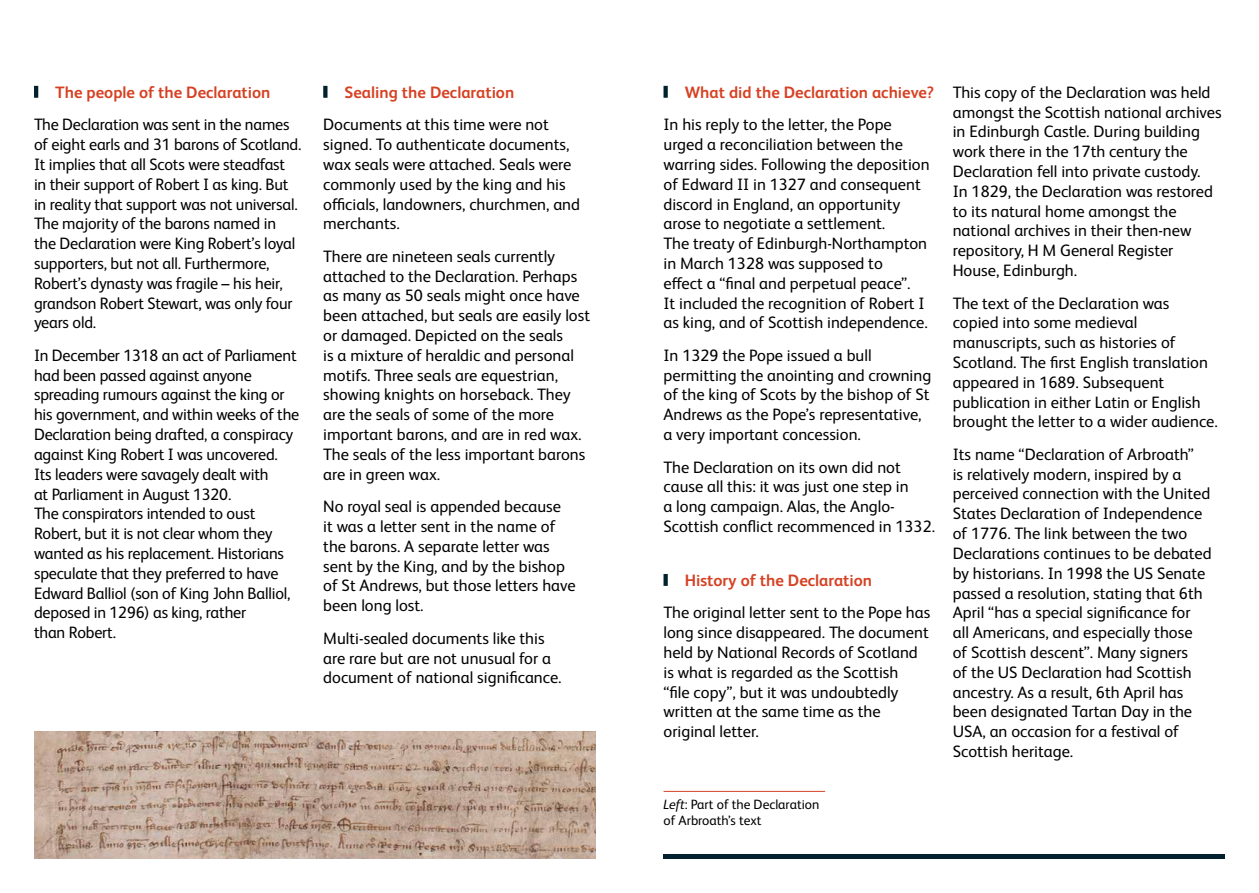
<style>
.page{position:relative;width:1259px;height:893px;background:#fff}
.page>*{position:absolute;margin:0;border:0;box-sizing:border-box;transform-origin:0 0}
.t1{font:16.5px/19.8px "FS Albert Pro";color:#000}
.t2{font:700 16.5px "FS Albert Pro";color:#d64123}
.t3{font:13.5px/16.2px "FS Albert Pro";color:#000}
.s1{font-style:italic}
</style>
<div class="page">
<hr style="left:34px;top:86px;width:4px;height:12px;background:#00212d">
<svg style="left:323px;top:86px;width:4px;height:12px"></svg>
<div style="left:663px;top:86px;width:5px;height:12px;background:#00212d"></div>
<div style="left:663px;top:574px;width:5px;height:12px;background:#00212d"></div>
<img style="left:34px;top:731px;width:561px;height:128px">
<hr style="left:663px;top:855px;width:562px;height:4px;background:#00212d">
<hr style="left:663px;top:791px;width:162px;height:1px;background:#d64123">
<p class="t2" style="left:55px;top:80px;width:217px">The people of the Declaration</p>
<p class="t1" style="left:34px;top:114px;width:269px">The Declaration was sent in the names of eight earls and 31 barons of Scotland.<br>It implies that all Scots were steadfast in their support of Robert I as king. But in reality that support was not universal.<br>The majority of the barons named in the Declaration were King Robert’s loyal supporters, but not all. Furthermore, Robert’s dynasty was fragile – his heir, grandson Robert Stewart, was only four years old.</p>
<p class="t1" style="left:34px;top:344px;width:267px">In December 1318 an act of Parliament had been passed against anyone spreading rumours against the king or his government, and within weeks of the Declaration being drafted, a conspiracy against King Robert I was uncovered.<br>Its leaders were savagely dealt with<br>at Parliament in August 1320.<br>The conspirators intended to oust Robert, but it is not clear whom they wanted as his replacement. Historians speculate that they preferred to have Edward Balliol (son of King John Balliol, deposed in 1296) as king, rather<br>than Robert.</p>
<p class="t2" style="left:344px;top:80px;width:171px">Sealing the Declaration</p>
<p class="t1" style="left:323px;top:114px;width:258px">Documents at this time were not signed. To authenticate documents, wax seals were attached. Seals were commonly used by the king and his officials, landowners, churchmen, and merchants.</p>
<p class="t1" style="left:323px;top:245px;width:268px">There are nineteen seals currently attached to the Declaration. Perhaps as many as 50 seals might once have been attached, but seals are easily lost or damaged. Depicted on the seals<br>is a mixture of heraldic and personal motifs. Three seals are equestrian, showing knights on horseback. They are the seals of some of the more important barons, and are in red wax.<br>The seals of the less important barons are in green wax.</p>
<p class="t1" style="left:323px;top:495px;width:254px">No royal seal is appended because<br>it was a letter sent in the name of the barons. A separate letter was sent by the King, and by the bishop of St Andrews, but those letters have been long lost.</p>
<p class="t1" style="left:323px;top:627px;width:240px">Multi-sealed documents like this are rare but are not unusual for a document of national significance.</p>
<p class="t2" style="left:685px;top:80px;width:251px">What did the Declaration achieve?</p>
<p class="t1" style="left:663px;top:114px;width:267px">In his reply to the letter, the Pope urged a reconciliation between the warring sides. Following the deposition of Edward II in 1327 and consequent discord in England, an opportunity arose to negotiate a settlement.<br>The treaty of Edinburgh-Northampton in March 1328 was supposed to<br>effect a “final and perpetual peace”.<br>It included the recognition of Robert I as king, and of Scottish independence.</p>
<p class="t1" style="left:663px;top:344px;width:269px">In 1329 the Pope issued a bull permitting the anointing and crowning of the king of Scots by the bishop of St Andrews as the Pope’s representative, a very important concession.</p>
<p class="t1" style="left:663px;top:456px;width:273px">The Declaration on its own did not cause all this: it was just one step in<br>a long campaign. Alas, the Anglo-Scottish conflict recommenced in 1332.</p>
<p class="t2" style="left:685px;top:569px;width:189px">History of the Declaration</p>
<p class="t1" style="left:663px;top:602px;width:268px">The original letter sent to the Pope has long since disappeared. The document held by National Records of Scotland is what is regarded as the Scottish<br>“file copy”, but it was undoubtedly written at the same time as the original letter.</p>
<p class="t3" style="left:663px;top:795px;width:157px"><span class="s1">Left</span>: Part of the Declaration of Arbroath’s text</p>
<p class="t1" style="left:952px;top:81px;width:270px">This copy of the Declaration was held amongst the Scottish national archives in Edinburgh Castle. During building work there in the 17th century the Declaration fell into private custody.<br>In 1829, the Declaration was restored to its natural home amongst the national archives in their then-new repository, H M General Register House, Edinburgh.</p>
<p class="t1" style="left:952px;top:292px;width:267px">The text of the Declaration was copied into some medieval manuscripts, such as histories of Scotland. The first English translation appeared in 1689. Subsequent publication in either Latin or English brought the letter to a wider audience.</p>
<p class="t1" style="left:952px;top:443px;width:260px">Its name “Declaration of Arbroath”<br>is relatively modern, inspired by a perceived connection with the United States Declaration of Independence of 1776. The link between the two Declarations continues to be debated by historians. In 1998 the US Senate passed a resolution, stating that 6th April “has a special significance for<br>all Americans, and especially those<br>of Scottish descent”. Many signers<br>of the US Declaration had Scottish ancestry. As a result, 6th April has been designated Tartan Day in the USA, an occasion for a festival of Scottish heritage.</p>
</div>
